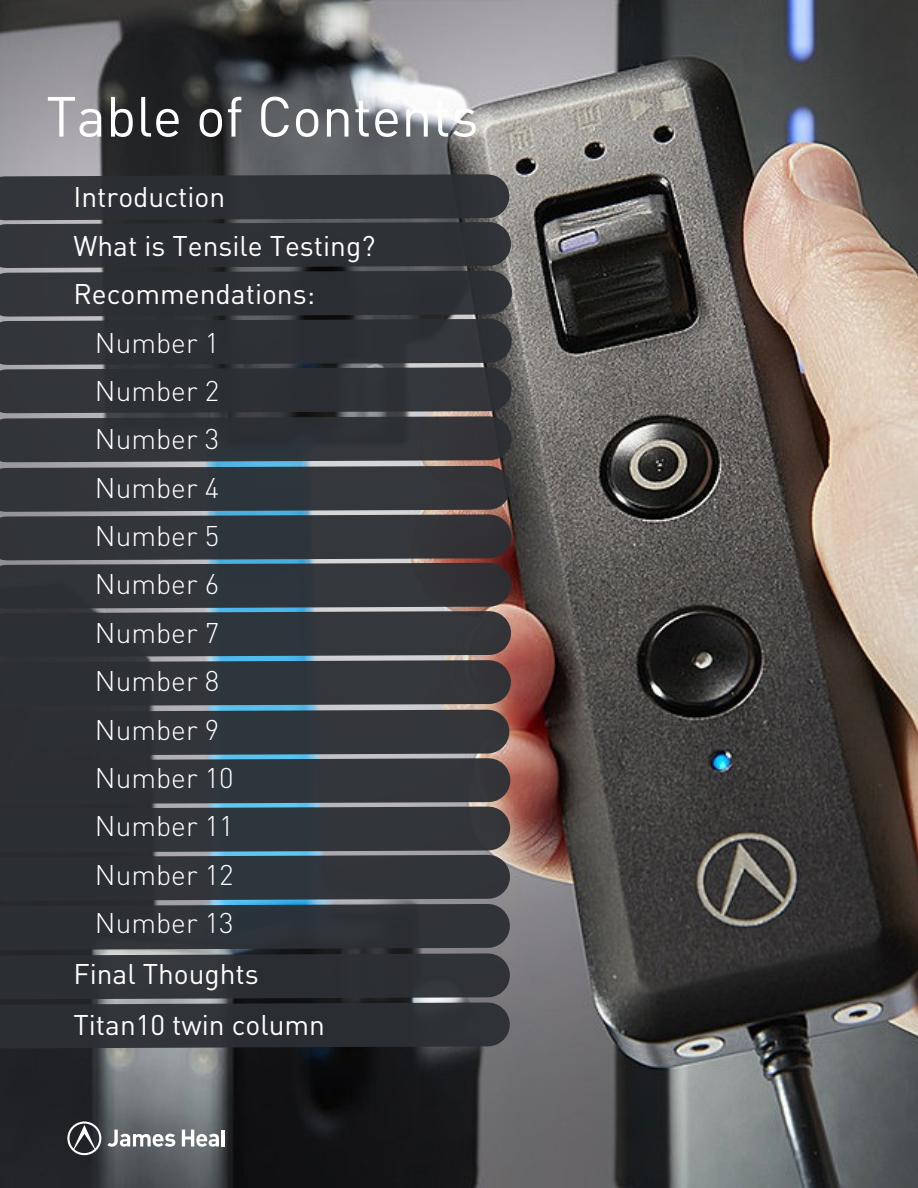
<style>
.page{position:relative;width:918px;height:1188px;background:#fff}
.page>*{position:absolute;margin:0;border:0;box-sizing:border-box;transform-origin:0 0}
.t1{font:55.65px "DINOT";color:#fff}
.t2{font:300 28.05px "DINOT";color:#fff}
.t3{font:28.05px "DINOT";color:#fff}
</style>
<div class="page">
<img style="left:0;top:0;width:918px;height:1188px">
<svg style="left:0;top:174px;width:513px;height:875px;background:#373a40"></svg>
<svg style="left:67px;top:1122px;width:34px;height:33px"></svg>
<hr style="left:222px;top:1130px;width:3px;height:17px;background:#fff">
<svg style="left:107px;top:1130px;width:68px;height:17px"></svg>
<svg style="left:182px;top:1130px;width:37px;height:17px"></svg>
<p class="t1" style="left:46px;top:79px;width:434px">Table of Contents</p>
<p class="t3" style="left:73px;top:178px;width:153px">Introduction</p>
<p class="t3" style="left:73px;top:227px;width:303px">What is Tensile Testing?</p>
<p class="t3" style="left:73px;top:275px;width:243px">Recommendations:</p>
<p class="t2" style="left:95px;top:323px;width:126px">Number 1</p>
<p class="t2" style="left:95px;top:372px;width:126px">Number 2</p>
<p class="t2" style="left:95px;top:420px;width:126px">Number 3</p>
<p class="t2" style="left:95px;top:469px;width:126px">Number 4</p>
<p class="t2" style="left:95px;top:517px;width:126px">Number 5</p>
<p class="t2" style="left:95px;top:565px;width:126px">Number 6</p>
<p class="t2" style="left:95px;top:614px;width:126px">Number 7</p>
<p class="t2" style="left:95px;top:662px;width:126px">Number 8</p>
<p class="t2" style="left:95px;top:710px;width:126px">Number 9</p>
<p class="t2" style="left:95px;top:759px;width:140px">Number 10</p>
<p class="t2" style="left:95px;top:807px;width:140px">Number 11</p>
<p class="t2" style="left:95px;top:856px;width:140px">Number 12</p>
<p class="t2" style="left:95px;top:904px;width:140px">Number 13</p>
<p class="t3" style="left:73px;top:955px;width:187px">Final Thoughts</p>
<p class="t3" style="left:73px;top:1006px;width:253px">Titan10 twin column</p>
</div>
